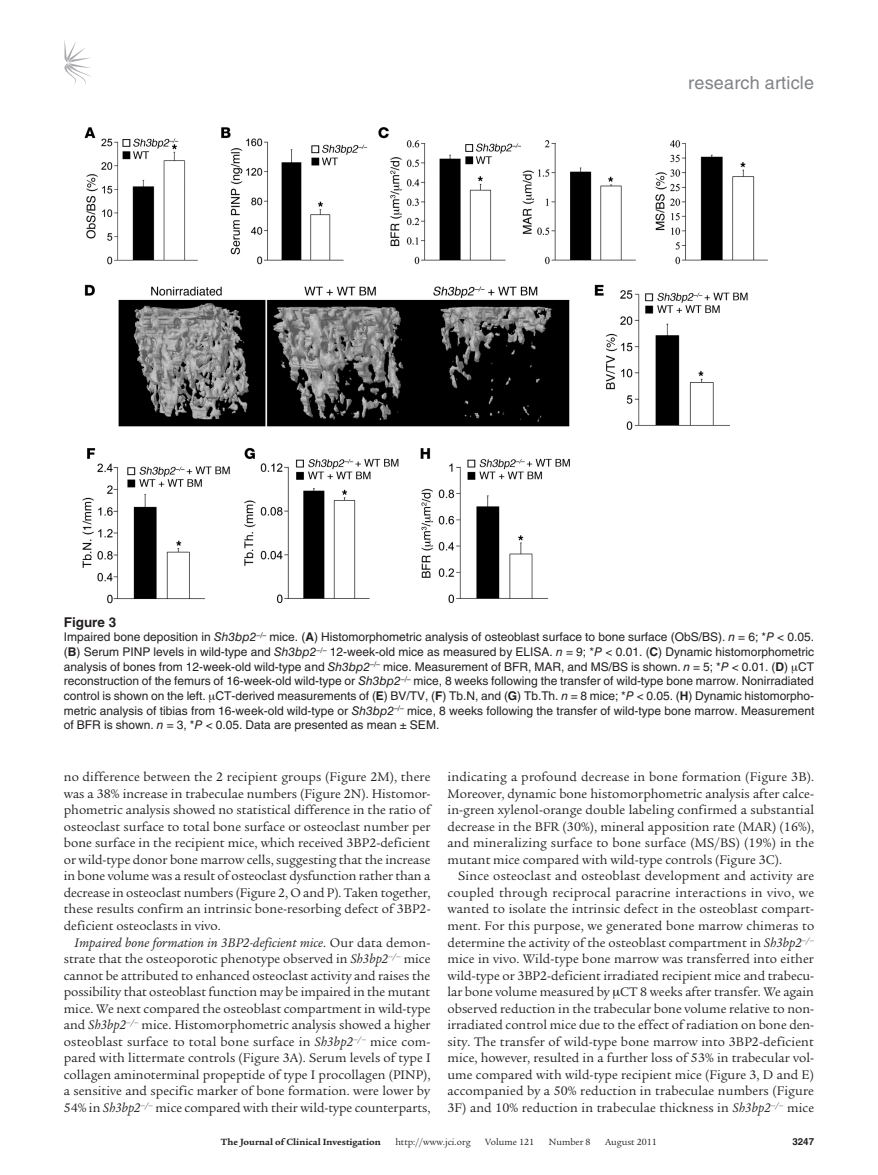
<style>
.page{position:relative;width:878px;height:1175px;background:#fff}
.page>*{position:absolute;margin:0;border:0;box-sizing:border-box;transform-origin:0 0}
.t1{font:18px "Helvetica LT Std";letter-spacing:.01em;color:#808285}
.t2{font:13.5px/16.5px "Legacy Serif Std";color:#231f20;text-align:justify}
.t3{font:700 13.5px "Helvetica LT Std";color:#231f20}
.t4{font:12px/14.7px "Helvetica LT Std";color:#231f20;text-align:justify}
.t5{font:9.75px "Legacy Serif Std";color:#231f20}
.t6{font:700 9.75px "Legacy Serif Std";color:#231f20}
.t7{font:700 9.75px "Helvetica LT Std";color:#231f20}
.s1{font-style:italic}
.s2{font-weight:700}
</style>
<div class="page">
<svg style="left:64px;top:40px;width:27px;height:45px"></svg>
<img style="left:82px;top:127px;width:686px;height:477px">
<h1 class="t1" style="left:688px;top:73px;width:127px">research article</h1>
<p class="t3" style="left:64px;top:614px;width:54px">Figure 3</p>
<p class="t4" style="left:64px;top:630px;width:752px">Impaired bone deposition in <span class="s1">Sh3bp2</span><sup>–/–</sup> mice. (<span class="s2">A</span>) Histomorphometric analysis of osteoblast surface to bone surface (ObS/BS). <span class="s1">n</span> = 6; *<span class="s1">P</span> &lt; 0.05. (<span class="s2">B</span>) Serum PINP levels in wild-type and <span class="s1">Sh3bp2</span><sup>–/–</sup> 12-week-old mice as measured by ELISA. <span class="s1">n</span> = 9; *<span class="s1">P</span> &lt; 0.01. (<span class="s2">C</span>) Dynamic histomorphometric analysis of bones from 12-week-old wild-type and <span class="s1">Sh3bp2</span><sup>–/–</sup> mice. Measurement of BFR, MAR, and MS/BS is shown. <span class="s1">n</span> = 5; *<span class="s1">P</span> &lt; 0.01. (<span class="s2">D</span>) CT reconstruction of the femurs of 16-week-old wild-type or <span class="s1">Sh3bp2</span><sup>–/–</sup> mice, 8 weeks following the transfer of wild-type bone marrow. Nonirradiated control is shown on the left. CT-derived measurements of (<span class="s2">E</span>) BV/TV, (<span class="s2">F</span>) Tb.N, and (<span class="s2">G</span>) Tb.Th. <span class="s1">n</span> = 8 mice; *<span class="s1">P</span> &lt; 0.05. (<span class="s2">H</span>) Dynamic histomorpho&shy;metric analysis of tibias from 16-week-old wild-type or <span class="s1">Sh3bp2</span><sup>–/–</sup> mice, 8 weeks following the transfer of wild-type bone marrow. Measurement of BFR is shown. <span class="s1">n</span> = 3, *<span class="s1">P</span> &lt; 0.05. Data are presented as mean ± SEM.</p>
<p class="t2" style="left:64px;top:769px;width:368px">no difference between the 2 recipient groups (Figure 2M), there was a 38% increase in trabeculae numbers (Figure 2N). Histomor&shy;phometric analysis showed no statistical difference in the ratio of osteoclast surface to total bone surface or osteoclast number per bone surface in the recipient mice, which received 3BP2-deficient or wild-type donor bone marrow cells, suggesting that the increase in bone volume was a result of osteoclast dysfunction rather than a decrease in osteoclast numbers (Figure 2, O and P). Taken together, these results confirm an intrinsic bone-resorbing defect of 3BP2- deficient osteoclasts in vivo.</p>
<p class="t2" style="left:64px;top:934px;width:368px;text-indent:11px"><span class="s1">Impaired bone formation in 3BP2-deficient mice</span>. Our data demon&shy;strate that the osteoporotic phenotype observed in <span class="s1">Sh3bp2</span><sup>–/–</sup> mice cannot be attributed to enhanced osteoclast activity and raises the possibility that osteoblast function may be impaired in the mutant mice. We next compared the osteoblast compartment in wild-type and <span class="s1">Sh3bp2</span><sup>–/–</sup> mice. Histomorphometric analysis showed a higher osteoblast surface to total bone surface in <span class="s1">Sh3bp2</span><sup>–/–</sup> mice com&shy;pared with littermate controls (Figure 3A). Serum levels of type I collagen aminoterminal propeptide of type I procollagen (PINP), a sensitive and specific marker of bone formation. were lower by 54% in <span class="s1">Sh3bp2</span><sup>–/–</sup> mice compared with their wild-type counterparts,</p>
<p class="t2" style="left:447px;top:769px;width:368px">indicating a profound decrease in bone formation (Figure 3B).<br>Moreover, dynamic bone histomorphometric analysis after calce&shy;in-green xylenol-orange double labeling confirmed a substantial decrease in the BFR (30%), mineral apposition rate (MAR) (16%), and mineralizing surface to bone surface (MS/BS) (19%) in the mutant mice compared with wild-type controls (Figure 3C).</p>
<p class="t2" style="left:447px;top:868px;width:368px;text-indent:11px">Since osteoclast and osteoblast development and activity are coupled through reciprocal paracrine interactions in vivo, we wanted to isolate the intrinsic defect in the osteoblast compart&shy;ment. For this purpose, we generated bone marrow chimeras to determine the activity of the osteoblast compartment in <span class="s1">Sh3bp2</span><sup>–/– </sup>mice in vivo. Wild-type bone marrow was transferred into either wild-type or 3BP2-deficient irradiated recipient mice and trabecu&shy;lar bone volume measured by CT 8 weeks after transfer. We again observed reduction in the trabecular bone volume relative to non&shy;irradiated control mice due to the effect of radiation on bone den&shy;sity. The transfer of wild-type bone marrow into 3BP2-deficient mice, however, resulted in a further loss of 53% in trabecular vol&shy;ume compared with wild-type recipient mice (Figure 3, D and E) accompanied by a 50% reduction in trabeculae numbers (Figure 3F) and 10% reduction in trabeculae thickness in <span class="s1">Sh3bp2</span><sup>–/–</sup> mice</p>
<p class="t6" style="left:221px;top:1135px;width:161px">The Journal of Clinical Investigation</p>
<p class="t5" style="left:395px;top:1136px;width:77px">http://www.jci.org</p>
<p class="t5" style="left:485px;top:1136px;width:50px">Volume 121</p>
<p class="t5" style="left:549px;top:1136px;width:43px">Number 8</p>
<p class="t5" style="left:605px;top:1136px;width:53px">August 2011</p>
<p class="t7" style="left:792px;top:1135px;width:23px">3247</p>
</div>
